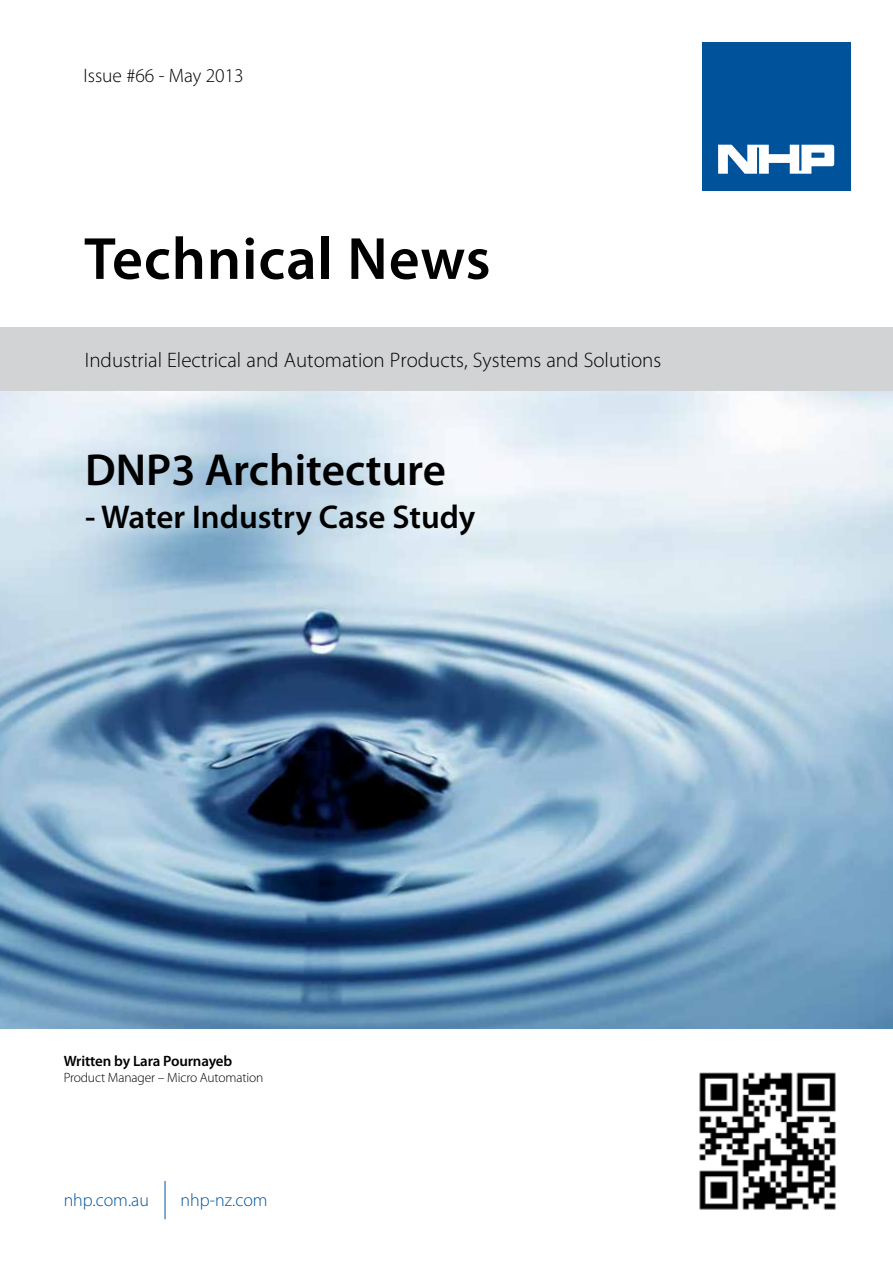
<style>
.page{position:relative;width:893px;height:1263px;background:#fff}
.page>*{position:absolute;margin:0;border:0;box-sizing:border-box;transform-origin:0 0}
.t1{font:600 60px "Myriad Pro";letter-spacing:.015em;color:#000}
.t2{font:600 45px "Myriad Pro";color:#000}
.t3{font:600 33px "Myriad Pro";color:#000}
.t4{font:300 21px "Myriad Pro";color:#000}
.t5{font:300 19.5px "Myriad Pro";color:#000}
.t6{font:300 18px "Myriad Pro";color:#00539b}
.t7{font:600 15px "Myriad Pro";letter-spacing:-.01em;color:#000}
.t8{font:300 13.5px "Myriad Pro";letter-spacing:-.01em;color:#000}
</style>
<div class="page">
<img style="left:0;top:391px;width:893px;height:637px">
<div style="left:0;top:327px;width:893px;height:64px;background:#d1d3d4"></div>
<div style="left:702px;top:43px;width:148px;height:148px;background:#00539b"></div>
<svg style="left:718px;top:145px;width:116px;height:29px"></svg>
<hr style="left:165px;top:1181px;width:1px;height:38px;background:#00539b">
<img style="left:699px;top:1072px;width:137px;height:138px">
<p class="t5" style="left:84px;top:63px;width:162px">Issue #66 - May 2013</p>
<h1 class="t1" style="left:84px;top:221px;width:408px">Technical News</h1>
<p class="t4" style="left:85px;top:348px;width:578px">Industrial Electrical and Automation Products, Systems and Solutions</p>
<h2 class="t2" style="left:85px;top:441px;width:363px">DNP3 Architecture</h2>
<h3 class="t3" style="left:85px;top:496px;width:392px">- Water Industry Case Study</h3>
<p class="t7" style="left:64px;top:1051px;width:170px">Written by Lara Pournayeb</p>
<p class="t8" style="left:64px;top:1069px;width:201px">Product Manager – Micro Automation</p>
<p class="t6" style="left:64px;top:1189px;width:87px">nhp.com.au</p>
<p class="t6" style="left:180px;top:1189px;width:89px">nhp-nz.com</p>
</div>
